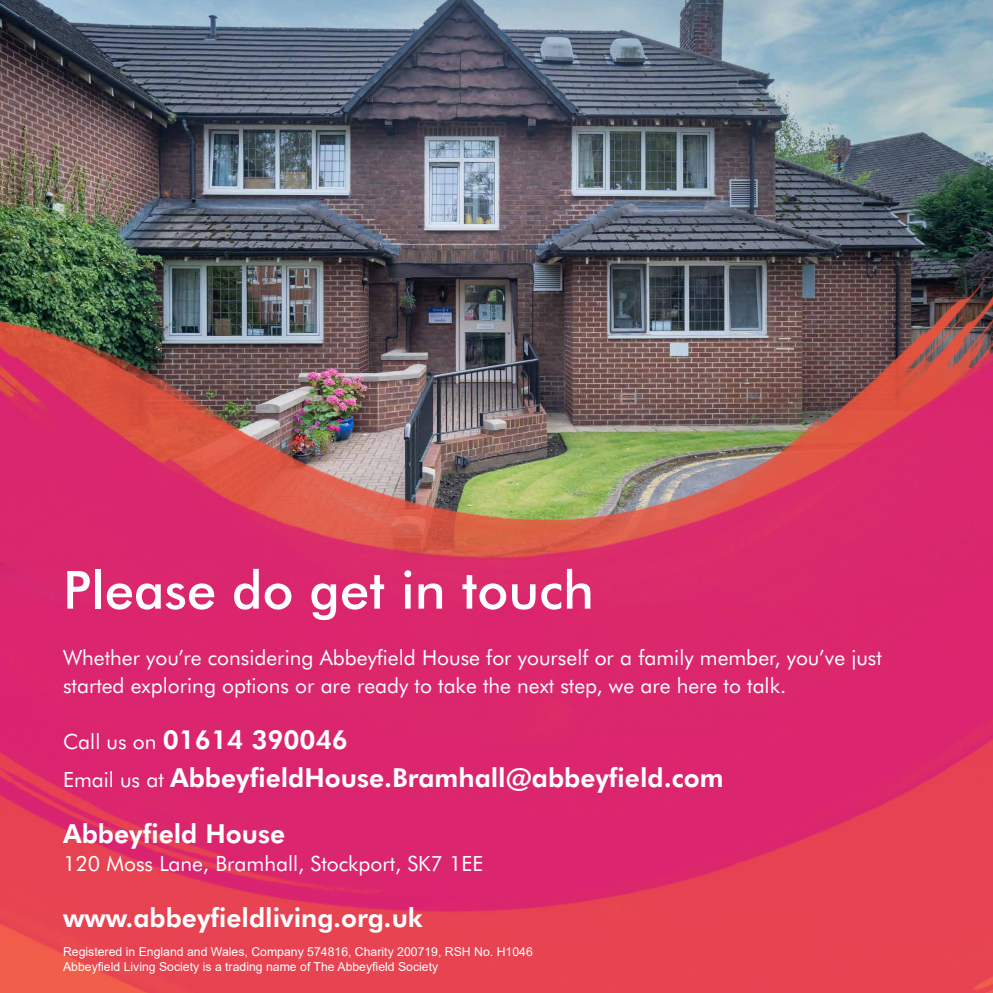
<style>
.page{position:relative;width:993px;height:993px;background:#fff}
.page>*{position:absolute;margin:0;border:0;box-sizing:border-box;transform-origin:0 0}
.HEADER_143{font:500 52.5px "Futura BT";color:#fff}
.HEADER_143-2{font:700 26.25px "Futura BT";color:#fff}
.HEADER_143-3{font:21px/28px "Futura BT";color:#fff}
.t1{font:12.25px/14.7px "Arial";color:#fff}
.s1{font-weight:400;font-size:21px}
</style>
<div class="page">
<img style="left:0;top:0;width:992px;height:195px">
<img style="left:0;top:195px;width:992px;height:88px">
<img style="left:0;top:283px;width:992px;height:709px">
<p class="HEADER_143" style="left:63px;top:556px;width:532px">Please do get in touch</p>
<p class="HEADER_143-3" style="left:63px;top:642px;width:820px">Whether you’re considering Abbeyfield House for yourself or a family member, you’ve just started exploring options or are ready to take the next step, we are here to talk.</p>
<p class="HEADER_143-2" style="left:63px;top:722px;width:286px"><span class="s1">Call us on</span> 01614 390046</p>
<p class="HEADER_143-2" style="left:63px;top:760px;width:662px"><span class="s1">Email us at</span> AbbeyfieldHouse.Bramhall@abbeyfield.com</p>
<p class="HEADER_143-2" style="left:63px;top:816px;width:223px">Abbeyfield House</p>
<p class="HEADER_143-3" style="left:63px;top:848px;width:422px">120 Moss Lane, Bramhall, Stockport, SK7 1EE</p>
<p class="HEADER_143-2" style="left:63px;top:900px;width:361px">www.abbeyfieldliving.org.uk</p>
<p class="t1" style="left:63px;top:943px;width:471px">Registered in England and Wales, Company 574816, Charity 200719, RSH No. H1046<br>Abbeyfield Living Society is a trading name of The Abbeyfield Society</p>
</div>
